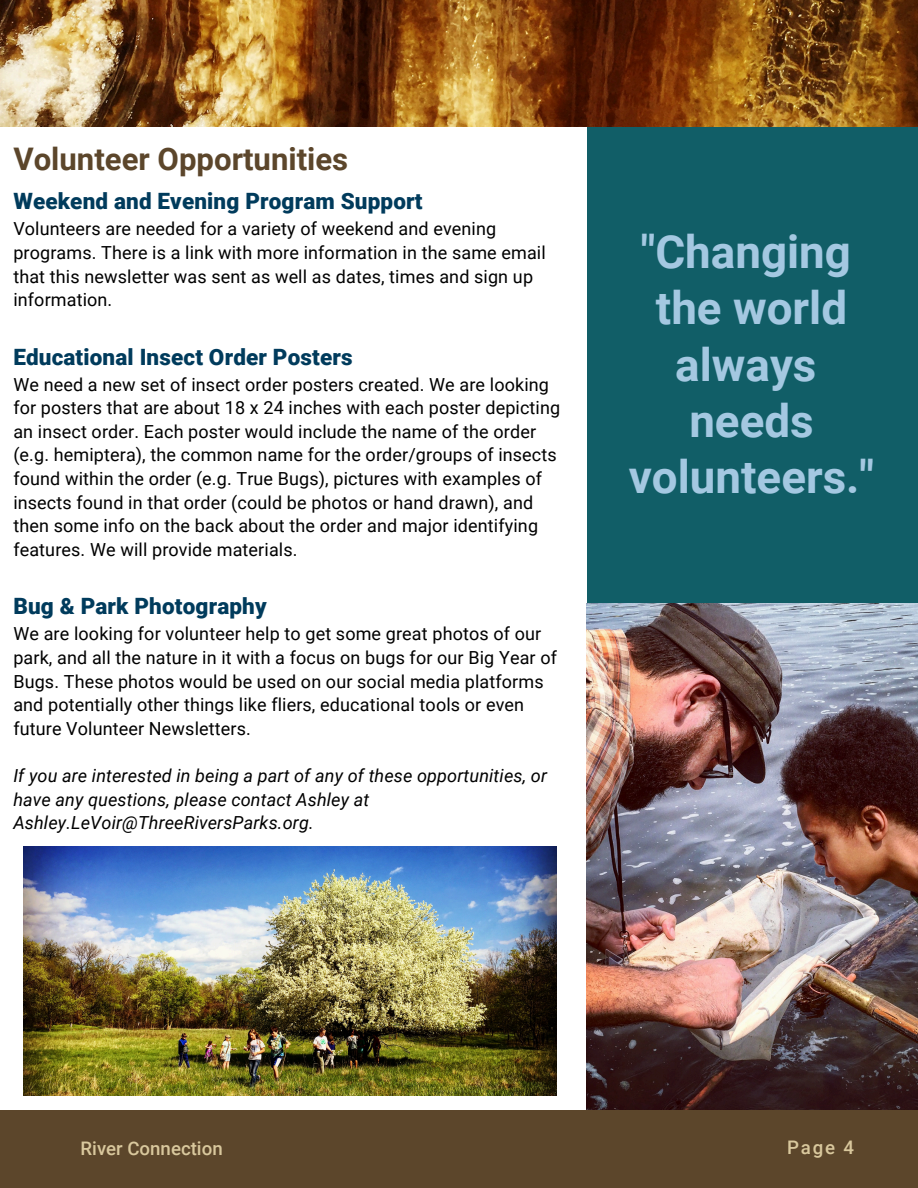
<style>
.page{position:relative;width:918px;height:1188px;background:#fff}
.page>*{position:absolute;margin:0;border:0;box-sizing:border-box;transform-origin:0 0}
.t1{font:700 45.75px/56.2px "Roboto";color:#a4c8e1;text-align:center}
.t2{font:700 31.2px "Roboto";color:#5c462b}
.t3{font:900 22.5px "Roboto";letter-spacing:.01em;color:#003b5c}
.t4{font:500 18.6px "Roboto";color:#d9c89d}
.t5{font:18px/23.7px "Roboto";letter-spacing:.01em;color:#000}
.t6{font:italic 18px/23.7px "Roboto";letter-spacing:.01em;color:#000}
</style>
<div class="page">
<div style="left:588px;top:127px;width:330px;height:1011px;background:#115e67"></div>
<img style="left:586px;top:603px;width:332px;height:507px">
<div style="left:0;top:1110px;width:918px;height:78px;background:#5c462b"></div>
<img style="left:0;top:0;width:918px;height:127px">
<img style="left:24px;top:846px;width:533px;height:250px">
<p class="t2" style="left:13px;top:141px;width:336px">Volunteer Opportunities</p>
<h1 class="t3" style="left:13px;top:189px;width:411px">Weekend and Evening Program Support</h1>
<h2 class="t5" style="left:13px;top:217px;width:534px">Volunteers are needed for a variety of weekend and evening programs. There is a link with more information in the same email that this newsletter was sent as well as dates, times and sign up information.</h2>
<p class="t3" style="left:13px;top:344px;width:341px">Educational Insect Order Posters</p>
<p class="t5" style="left:13px;top:373px;width:548px">We need a new set of insect order posters created. We are looking for posters that are about 18 x 24 inches with each poster depicting an insect order. Each poster would include the name of the order (e.g. hemiptera), the common name for the order/groups of insects found within the order (e.g. True Bugs), pictures with examples of insects found in that order (could be photos or hand drawn), and then some info on the back about the order and major identifying features. We will provide materials.</p>
<p class="t3" style="left:13px;top:594px;width:255px">Bug &amp; Park Photography</p>
<p class="t5" style="left:13px;top:622px;width:545px">We are looking for volunteer help to get some great photos of our park, and all the nature in it with a focus on bugs for our Big Year of Bugs. These photos would be used on our social media platforms and potentially other things like fliers, educational tools or even future Volunteer Newsletters.</p>
<p class="t6" style="left:13px;top:764px;width:535px">If you are interested in being a part of any of these opportunities, or have any questions, please contact Ashley at<br>Ashley.LeVoir@ThreeRiversParks.org.</p>
<p class="t1" style="left:629px;top:224px;width:247px">"Changing the world always needs volunteers."</p>
<p class="t4" style="left:81px;top:1138px;width:144px">River Connection</p>
<p class="t4" style="left:787px;top:1137px;width:69px">Page 4</p>
</div>
